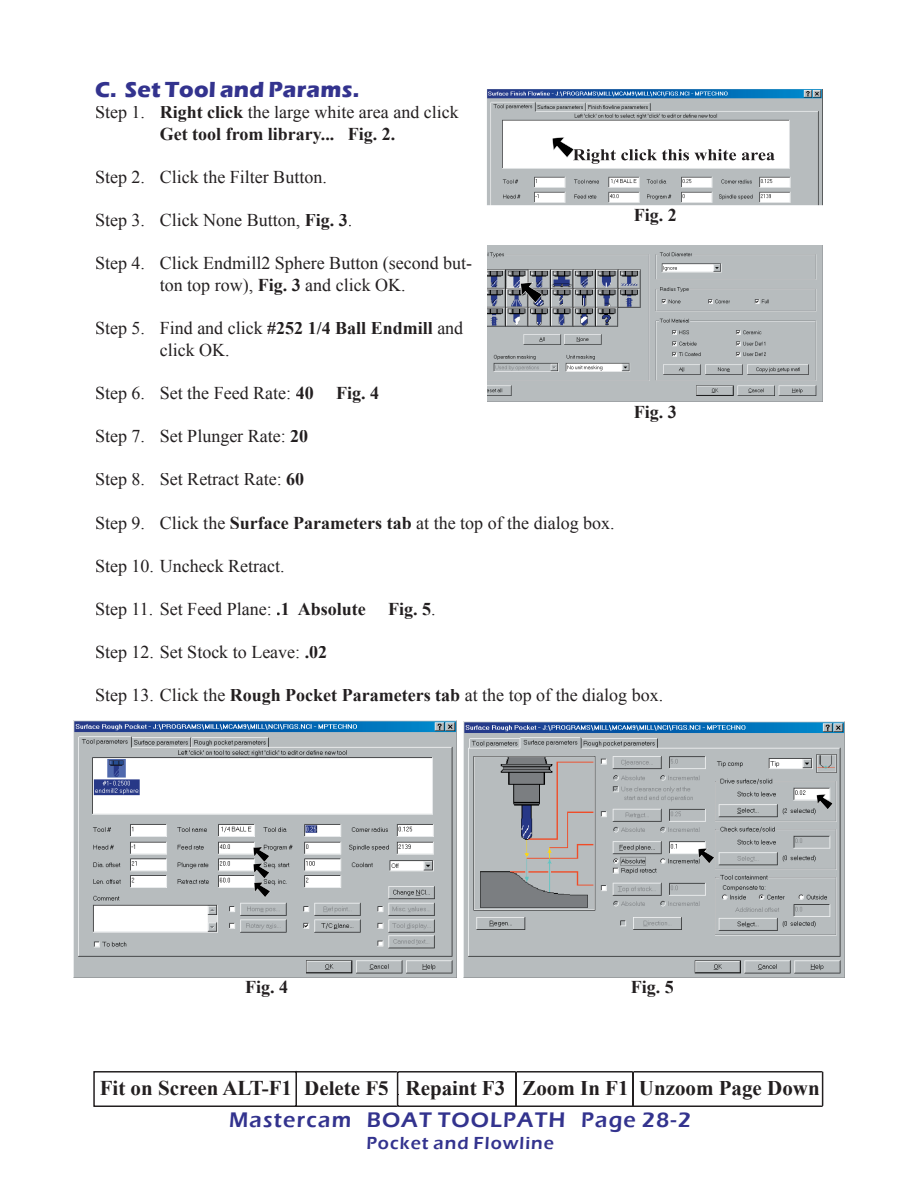
<style>
.page{position:relative;width:918px;height:1188px;background:#fff}
.page>*{position:absolute;margin:0;border:0;box-sizing:border-box;transform-origin:0 0}
.t1{font:700 22.5px "Eras ITC";letter-spacing:.01em;color:#33338e}
.t2{font:600 21.75px "Eras ITC";letter-spacing:.055em;color:#33338e}
.t3{font:700 21px "Times New Roman";color:#231f20}
.t4{font:18px/21.6px "Times New Roman";color:#231f20;text-align:center}
.t5{font:700 18px/21.6px "Times New Roman";color:#231f20;text-align:center}
.t6{font:600 18px "Eras ITC";letter-spacing:.055em;color:#33338e}
.s1{font-weight:400}
.s2{font-weight:700}
</style>
<div class="page">
<svg style="left:93px;top:1071px;width:730px;height:36px"></svg>
<img style="left:487px;top:89px;width:336px;height:116px">
<img style="left:573px;top:149px;width:202px;height:15px">
<svg style="left:552px;top:137px;width:22px;height:21px"></svg>
<img style="left:488px;top:245px;width:335px;height:157px">
<img style="left:463px;top:722px;width:382px;height:256px">
<img style="left:73px;top:720px;width:383px;height:257px">
<svg style="left:520px;top:282px;width:23px;height:21px"></svg>
<svg style="left:253px;top:847px;width:18px;height:51px"></svg>
<svg style="left:698px;top:848px;width:17px;height:16px"></svg>
<svg style="left:816px;top:794px;width:17px;height:16px"></svg>
<p class="t1" style="left:95px;top:76px;width:266px">C. Set Tool and Params.</p>
<p class="t5" style="left:95px;top:101px;width:365px"><span class="s1">Step 1.</span> Right click <span class="s1">the large white area and click<br></span>Get tool from library... Fig. 2.</p>
<p class="t4" style="left:95px;top:166px;width:233px">Step 2. Click the Filter Button.</p>
<p class="t4" style="left:95px;top:209px;width:259px">Step 3. Click None Button, <span class="s2">Fig. 3</span>.</p>
<p class="t4" style="left:95px;top:252px;width:379px">Step 4. Click Endmill2 Sphere Button (second but&shy;ton top row), <span class="s2">Fig. 3</span> and click OK.</p>
<p class="t4" style="left:160px;top:317px;width:305px;text-align:left;text-indent:-65px">Step 5. Find and click <span class="s2">#252 1/4 Ball Endmill</span> and click OK.</p>
<p class="t4" style="left:95px;top:382px;width:220px">Step 6. Set the Feed Rate: <span class="s2">40</span></p>
<p class="t5" style="left:336px;top:382px;width:45px">Fig. 4</p>
<p class="t4" style="left:95px;top:425px;width:215px">Step 7. Set Plunger Rate: <span class="s2">20</span></p>
<p class="t4" style="left:95px;top:468px;width:211px">Step 8. Set Retract Rate: <span class="s2">60</span></p>
<p class="t4" style="left:95px;top:512px;width:521px">Step 9. Click the <span class="s2">Surface Parameters tab</span> at the top of the dialog box.</p>
<p class="t4" style="left:95px;top:555px;width:191px">Step 10. Uncheck Retract.</p>
<p class="t4" style="left:95px;top:598px;width:272px">Step 11. Set Feed Plane: <span class="s2">.1 Absolute</span></p>
<p class="t5" style="left:388px;top:598px;width:49px">Fig. 5<span class="s1">.</span></p>
<p class="t4" style="left:95px;top:641px;width:234px">Step 12. Set Stock to Leave: <span class="s2">.02</span></p>
<p class="t4" style="left:95px;top:684px;width:570px">Step 13. Click the <span class="s2">Rough Pocket Parameters tab</span> at the top of the dialog box.</p>
<p class="t5" style="left:634px;top:204px;width:45px">Fig. 2</p>
<p class="t5" style="left:634px;top:401px;width:45px">Fig. 3</p>
<p class="t5" style="left:245px;top:976px;width:45px">Fig. 4</p>
<p class="t5" style="left:631px;top:976px;width:45px">Fig. 5</p>
<p class="t3" style="left:100px;top:1074px;width:721px">Fit on Screen ALT-F1 Delete F5 Repaint F3 Zoom In F1 Unzoom Page Down</p>
<p class="t2" style="left:229px;top:1108px;width:463px">Mastercam BOAT TOOLPATH Page 28-2</p>
<p class="t6" style="left:366px;top:1133px;width:189px">Pocket and Flowline</p>
</div>
